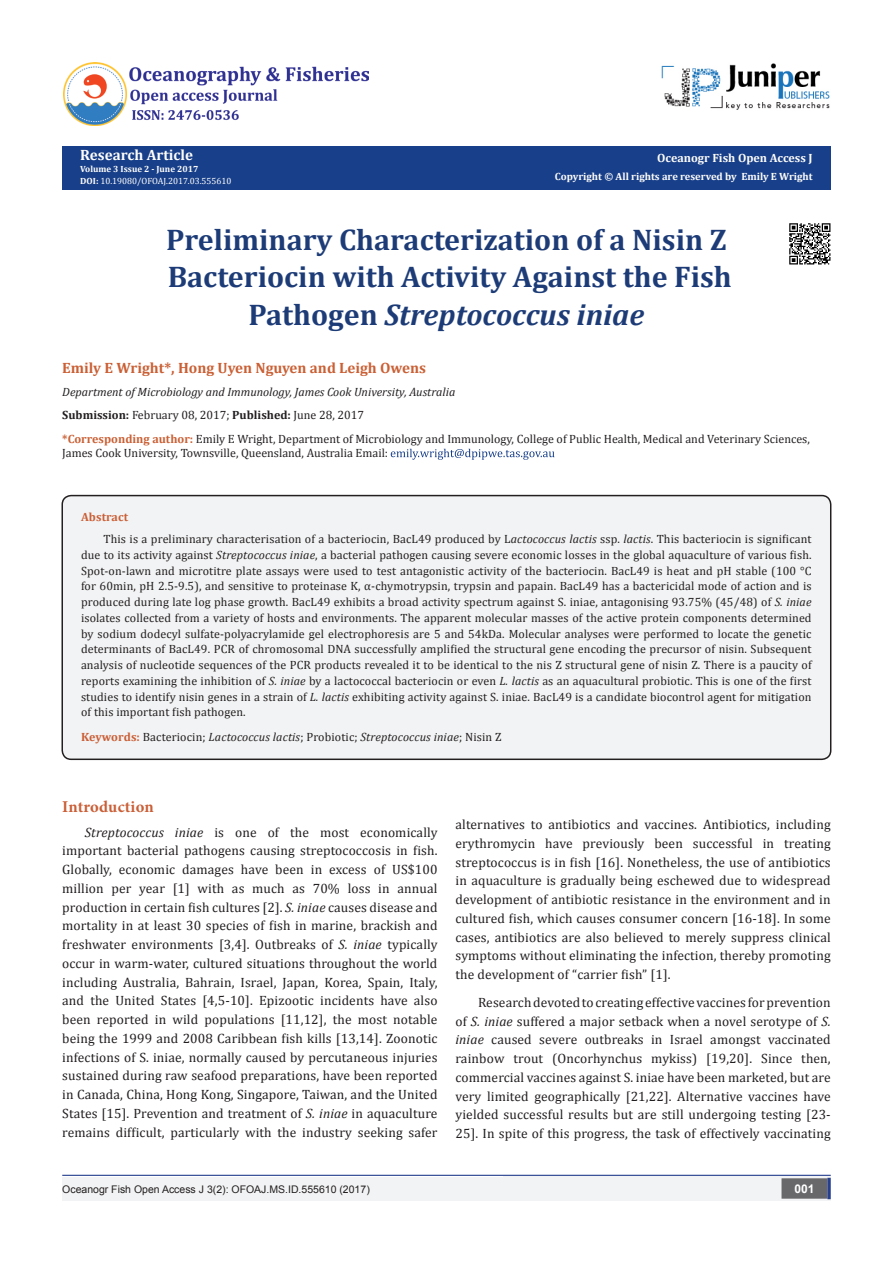
<style>
.page{position:relative;width:893px;height:1263px;background:#fff}
.page>*{position:absolute;margin:0;border:0;box-sizing:border-box;transform-origin:0 0}
.t1{font:700 30px "Cambria";color:#1d3c77}
.t2{font:italic 700 30px "Cambria";color:#1d3c77}
.t3{font:700 16.5px "Minion Pro";letter-spacing:.005em;color:#ca5f37}
.t4{font:700 15px "Cambria";color:#ca6035}
.t5{font:700 15px "Cambria";color:#fffefc}
.t6{font:13.5px/18.8px "Cambria";letter-spacing:.01em;color:#231f20;text-align:justify}
.t7{font:12px/15.8px "Cambria";color:#231f20}
.t8{font:italic 12px "Cambria";color:#231f20}
.t9{font:700 12px "Cambria";color:#fffefc}
.t10{font:700 12px "Cambria";letter-spacing:.01em;color:#ca5f37}
.t11{font:700 12px "Arial";color:#fff}
.t12{font:10.5px "Arial";color:#231f20}
.t13{font:700 10.5px "Cambria";color:#fffefc}
.t14{font:9px "Cambria";color:#fff}
.t15{font:700 9px "Cambria";color:#fffefc}
.s1{font-weight:700;color:#fffefc}
.s2{font-style:normal}
.s3{font-weight:700}
.s4{font-weight:700;color:#ca6035}
.s5{font-style:italic}
.s6{font-weight:700;font-style:normal;color:#ca5f37}
</style>
<div class="page">
<div style="left:62px;top:146px;width:769px;height:43px;background:#183f89"></div>
<svg style="left:391px;top:449px;width:164px;height:11px"></svg>
<div style="left:62px;top:496px;width:769px;height:263px;background:#f2f3f4;border-radius:9px"></div>
<div style="left:62px;top:495px;width:769px;height:265px;border:2px solid #231f20;border-radius:9px"></div>
<div style="left:62px;top:1177px;width:441px;height:24px;background:#f2f3f4"></div>
<div style="left:503px;top:1175px;width:328px;height:26px;background:#f2f3f4"></div>
<div style="left:782px;top:1179px;width:45px;height:19px;background:#68676a"></div>
<div style="left:781px;top:1178px;width:46px;height:21px;border:2px solid #68676a"></div>
<svg style="left:827px;top:1178px;width:4px;height:21px"></svg>
<hr style="left:62px;top:1175px;width:769px;height:1px;background:#253f8e">
<img style="left:662px;top:63px;width:168px;height:47px">
<img style="left:64px;top:62px;width:304px;height:64px">
<img style="left:789px;top:223px;width:42px;height:42px">
<p class="t5" style="left:80px;top:144px;width:114px">Research Article</p>
<p class="t15" style="left:80px;top:163px;width:120px">Volume 3 Issue 2 - June 2017</p>
<p class="t14" style="left:80px;top:176px;width:153px"><span class="s1">DOI:</span> 10.19080/OFOAJ.2017.03.555610</p>
<p class="t9" style="left:657px;top:149px;width:157px">Oceanogr Fish Open Access J</p>
<p class="t13" style="left:555px;top:169px;width:259px">Copyright © All rights are reserved by Emily E Wright</p>
<p class="t1" style="left:166px;top:218px;width:562px">Preliminary Characterization of a Nisin Z</p>
<p class="t1" style="left:168px;top:256px;width:566px">Bacteriocin with Activity Against the Fish</p>
<p class="t2" style="left:249px;top:293px;width:397px"><span class="s2">Pathogen</span> Streptococcus iniae</p>
<p class="t4" style="left:62px;top:357px;width:365px">Emily E Wright*, Hong Uyen Nguyen and Leigh Owens</p>
<p class="t8" style="left:62px;top:383px;width:395px">Department of Microbiology and Immunology, James Cook University, Australia</p>
<p class="t7" style="left:62px;top:407px;width:303px"><span class="s3">Submission:</span> February 08, 2017; <span class="s3">Published:</span> June 28, 2017</p>
<p class="t7" style="left:62px;top:431px;width:749px;line-height:14.4px"><span class="s4">*Corresponding author:</span> Emily E Wright, Department of Microbiology and Immunology, College of Public Health, Medical and Veterinary Sciences,<br>James Cook University, Townsville, Queensland, Australia Email:</p>
<p class="t10" style="left:81px;top:509px;width:49px">Abstract</p>
<p class="t7" style="left:81px;top:531px;width:732px;text-align:justify;text-indent:22px">This is a preliminary characterisation of a bacteriocin, BacL49 produced by L<span class="s5">actococcus lactis</span> ssp. <span class="s5">lactis</span>. This bacteriocin is significant due to its activity against <span class="s5">Streptococcus iniae</span>, a bacterial pathogen causing severe economic losses in the global aquaculture of various fish.<br>Spot-on-lawn and microtitre plate assays were used to test antagonistic activity of the bacteriocin. BacL49 is heat and pH stable (100 °C for 60min, pH 2.5-9.5), and sensitive to proteinase K, α-chymotrypsin, trypsin and papain. BacL49 has a bactericidal mode of action and is produced during late log phase growth. BacL49 exhibits a broad activity spectrum against S. iniae, antagonising 93.75% (45/48) of <span class="s5">S. iniae </span>isolates collected from a variety of hosts and environments. The apparent molecular masses of the active protein components determined by sodium dodecyl sulfate-polyacrylamide gel electrophoresis are 5 and 54kDa. Molecular analyses were performed to locate the genetic determinants of BacL49. PCR of chromosomal DNA successfully amplified the structural gene encoding the precursor of nisin. Subsequent analysis of nucleotide sequences of the PCR products revealed it to be identical to the nis Z structural gene of nisin Z. There is a paucity of reports examining the inhibition of <span class="s5">S. iniae</span> by a lactococcal bacteriocin or even <span class="s5">L. lactis</span> as an aquacultural probiotic. This is one of the first studies to identify nisin genes in a strain of <span class="s5">L. lactis</span> exhibiting activity against S. iniae. BacL49 is a candidate biocontrol agent for mitigation of this important fish pathogen.</p>
<p class="t8" style="left:81px;top:729px;width:422px"><span class="s6">Keywords:</span> <span class="s2">Bacteriocin;</span> Lactococcus lactis<span class="s2">; Probiotic;</span> Streptococcus iniae<span class="s2">; Nisin Z</span></p>
<p class="t3" style="left:62px;top:795px;width:93px">Introduction</p>
<p class="t6" style="left:62px;top:822px;width:377px;text-indent:22px"><span class="s5">Streptococcus iniae</span> is one of the most economically important bacterial pathogens causing streptococcosis in fish.<br>Globally, economic damages have been in excess of US$100 million per year [1] with as much as 70% loss in annual production in certain fish cultures [2]. <span class="s5">S. iniae</span> causes disease and mortality in at least 30 species of fish in marine, brackish and freshwater environments [3,4]. Outbreaks of <span class="s5">S. iniae</span> typically occur in warm-water, cultured situations throughout the world including Australia, Bahrain, Israel, Japan, Korea, Spain, Italy, and the United States [4,5-10]. Epizootic incidents have also been reported in wild populations [11,12], the most notable being the 1999 and 2008 Caribbean fish kills [13,14]. Zoonotic infections of S. iniae, normally caused by percutaneous injuries sustained during raw seafood preparations, have been reported in Canada, China, Hong Kong, Singapore, Taiwan, and the United States [15]. Prevention and treatment of <span class="s5">S. iniae</span> in aquaculture remains difficult, particularly with the industry seeking safer</p>
<p class="t6" style="left:455px;top:815px;width:377px">alternatives to antibiotics and vaccines. Antibiotics, including erythromycin have previously been successful in treating streptococcus is in fish [16]. Nonetheless, the use of antibiotics in aquaculture is gradually being eschewed due to widespread development of antibiotic resistance in the environment and in cultured fish, which causes consumer concern [16-18]. In some cases, antibiotics are also believed to merely suppress clinical symptoms without eliminating the infection, thereby promoting the development of “carrier fish” [1].</p>
<p class="t6" style="left:455px;top:993px;width:377px;text-indent:22px">Research devoted to creating effective vaccines for prevention of <span class="s5">S. iniae</span> suffered a major setback when a novel serotype of <span class="s5">S. iniae</span> caused severe outbreaks in Israel amongst vaccinated rainbow trout (Oncorhynchus mykiss) [19,20]. Since then, commercial vaccines against S. iniae have been marketed, but are very limited geographically [21,22]. Alternative vaccines have yielded successful results but are still undergoing testing [23- 25]. In spite of this progress, the task of effectively vaccinating</p>
<p class="t12" style="left:62px;top:1182px;width:309px">Oceanogr Fish Open Access J 3(2): OFOAJ.MS.ID.555610 (2017)</p>
<p class="t11" style="left:794px;top:1181px;width:22px">001</p>
</div>
